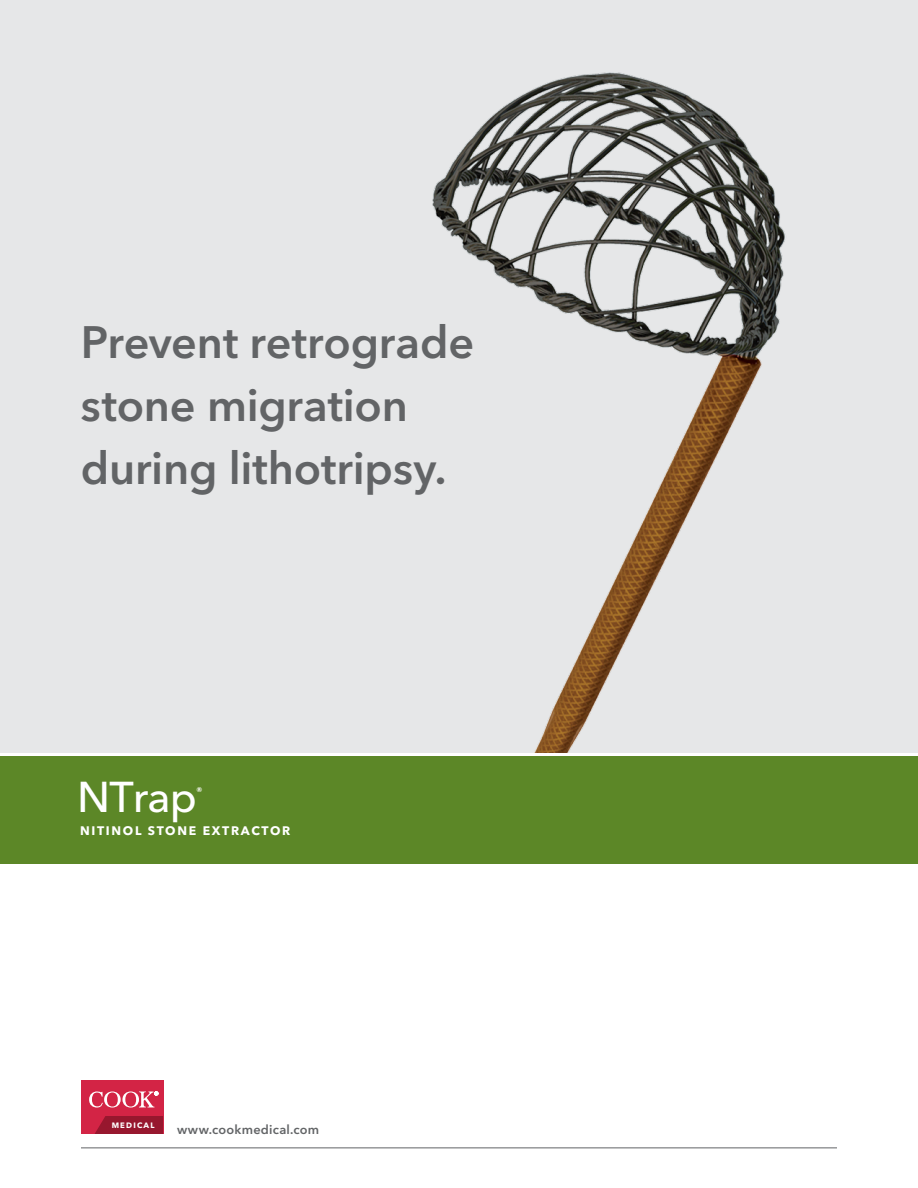
<style>
.page{position:relative;width:918px;height:1188px;background:#fff}
.page>*{position:absolute;margin:0;border:0;box-sizing:border-box;transform-origin:0 0}
.Headline-DEMI-30-38{font:600 45px "Avenir Next LT Pro";letter-spacing:-.005em;color:#626466}
.t1{font:500 42.75px "Avenir Next LT Pro";letter-spacing:-.02em;color:#fff}
.CM-WebAddress-DEMI-8{font:600 12.75px "Avenir Next LT Pro";letter-spacing:.015em;color:#626466}
.t2{font:700 12.3px "Avenir Next LT Pro";letter-spacing:.14em;color:#fff}
.t3{font:600 10.95px "Avenir Next LT Pro";color:#fff}
.t4{font:700 7.8px "Avenir Next LT Pro";letter-spacing:.155em;color:#fff}
</style>
<div class="page">
<hr style="left:81px;top:1148px;width:756px;height:1px;background:#626466">
<div style="left:81px;top:1080px;width:82px;height:54px;background:#d32445"></div>
<svg style="left:95px;top:1116px;width:68px;height:18px"></svg>
<svg style="left:89px;top:1091px;width:69px;height:17px"></svg>
<div style="left:0;top:756px;width:918px;height:108px;background:#5c8727"></div>
<div style="left:0;top:0;width:918px;height:753px;background:#e6e7e8"></div>
<img style="left:432px;top:72px;width:353px;height:681px">
<p class="Headline-DEMI-30-38" style="left:81px;top:315px;width:395px">Prevent retrograde</p>
<p class="Headline-DEMI-30-38" style="left:81px;top:378px;width:329px">stone migration</p>
<p class="Headline-DEMI-30-38" style="left:81px;top:441px;width:367px">during lithotripsy.</p>
<p class="t1" style="left:77px;top:771px;width:121px">NTrap</p>
<p class="t3" style="left:196px;top:784px;width:8px">®</p>
<p class="t2" style="left:80px;top:823px;width:212px">NITINOL STONE EXTRACTOR</p>
<p class="t4" style="left:112px;top:1120px;width:44px">MEDICAL</p>
<p class="CM-WebAddress-DEMI-8" style="left:177px;top:1122px;width:144px">www.cookmedical.com</p>
</div>
